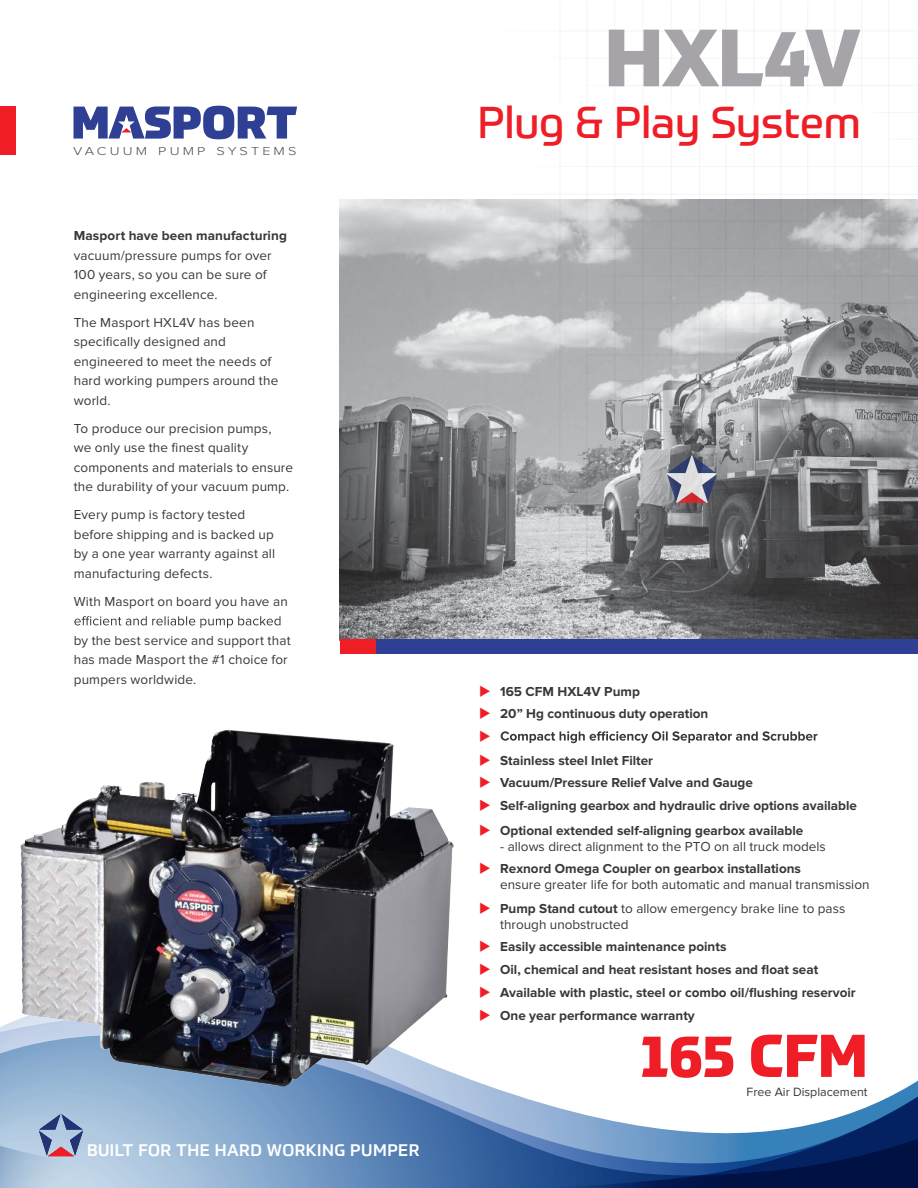
<style>
.page{position:relative;width:918px;height:1188px;background:#fff}
.page>*{position:absolute;margin:0;border:0;box-sizing:border-box;transform-origin:0 0}
.t1{font:800 79.65px "Prometo";letter-spacing:-.015em;color:#a7a4a9}
.t2{font:800 59.1px "Prometo";color:#ef1d26}
.t3{font:43.8px "Prometo";color:#ef1d26}
.t4{font:500 16.5px "Prometo";letter-spacing:.03em;color:#fff}
.t5{font:13.5px/19.5px "Proxima Nova";letter-spacing:.01em;color:#393839}
.t6{font:700 13.5px "Proxima Nova";color:#393839}
.t7{font:12.45px "Proxima Nova";color:#393839}
.t8{font:300 11.85px "Proxima Nova";letter-spacing:.22em;color:#4e4a4a;scale:1.21 1}
.s1{color:#ef1d26}
.s2{font-weight:700}
</style>
<div class="page">
<img style="left:340px;top:200px;width:578px;height:439px">
<svg style="left:0;top:1080px;width:918px;height:108px"></svg>
<div style="left:0;top:106px;width:16px;height:49px;background:#ef1d26"></div>
<hr style="left:502px;top:31px;width:416px;height:1px;background:#f6f5f5">
<hr style="left:543px;top:58px;width:375px;height:1px;background:#f6f5f5">
<hr style="left:573px;top:85px;width:345px;height:1px;background:#f6f5f5">
<hr style="left:871px;top:112px;width:47px;height:1px;background:#f6f5f5">
<hr style="left:888px;top:139px;width:30px;height:1px;background:#f6f5f5">
<hr style="left:524px;top:166px;width:394px;height:1px;background:#f6f5f5">
<hr style="left:512px;top:194px;width:406px;height:1px;background:#f6f5f5">
<hr style="left:519px;top:221px;width:399px;height:1px;background:#f6f5f5">
<hr style="left:861px;top:2px;width:1px;height:650px;background:#f6f5f5">
<hr style="left:834px;top:2px;width:1px;height:649px;background:#f6f5f5">
<hr style="left:807px;top:2px;width:1px;height:649px;background:#f6f5f5">
<hr style="left:781px;top:2px;width:1px;height:650px;background:#f6f5f5">
<hr style="left:754px;top:2px;width:1px;height:649px;background:#f6f5f5">
<hr style="left:726px;top:2px;width:1px;height:650px;background:#f6f5f5">
<hr style="left:699px;top:2px;width:1px;height:650px;background:#f6f5f5">
<hr style="left:671px;top:2px;width:1px;height:649px;background:#f6f5f5">
<hr style="left:642px;top:2px;width:1px;height:649px;background:#f6f5f5">
<hr style="left:615px;top:2px;width:1px;height:637px;background:#f6f5f5">
<hr style="left:587px;top:2px;width:1px;height:637px;background:#f6f5f5">
<hr style="left:560px;top:2px;width:1px;height:636px;background:#f6f5f5">
<svg style="left:74px;top:106px;width:223px;height:33px"></svg>
<hr style="left:889px;top:2px;width:1px;height:650px;background:#f6f5f5">
<hr style="left:549px;top:535px;width:369px;height:1px;background:#f6f5f5">
<hr style="left:627px;top:431px;width:291px;height:1px;background:#f6f5f5">
<hr style="left:709px;top:459px;width:209px;height:1px;background:#f6f5f5">
<hr style="left:643px;top:484px;width:275px;height:1px;background:#f6f5f5">
<hr style="left:593px;top:509px;width:325px;height:1px;background:#f6f5f5">
<hr style="left:634px;top:407px;width:284px;height:1px;background:#f6f5f5">
<hr style="left:591px;top:329px;width:327px;height:1px;background:#f6f5f5">
<hr style="left:589px;top:355px;width:329px;height:1px;background:#f6f5f5">
<hr style="left:586px;top:303px;width:332px;height:1px;background:#f6f5f5">
<hr style="left:584px;top:276px;width:334px;height:1px;background:#f6f5f5">
<hr style="left:544px;top:248px;width:374px;height:1px;background:#f6f5f5">
<hr style="left:620px;top:381px;width:298px;height:1px;background:#f6f5f5">
<hr style="left:536px;top:562px;width:382px;height:1px;background:#f6f5f5">
<hr style="left:614px;top:491px;width:1px;height:86px;background:#f6f5f5">
<hr style="left:586px;top:491px;width:1px;height:86px;background:#f6f5f5">
<hr style="left:559px;top:517px;width:1px;height:60px;background:#f6f5f5">
<div style="left:517px;top:100px;width:360px;height:44px;background:#fff"></div>
<hr style="left:554px;top:585px;width:364px;height:1px;background:#f6f5f5">
<hr style="left:586px;top:612px;width:332px;height:1px;background:#f6f5f5">
<hr style="left:634px;top:560px;width:284px;height:1px;background:#f6f5f5">
<div style="left:376px;top:639px;width:542px;height:15px;background:#2f3f94"></div>
<div style="left:340px;top:639px;width:36px;height:15px;background:#ef1d26"></div>
<svg style="left:74px;top:616px;width:207px;height:12px"></svg>
<svg style="left:667px;top:456px;width:50px;height:47px"></svg>
<svg style="left:39px;top:1155px;width:44px;height:1px"></svg>
<svg style="left:599px;top:731px;width:219px;height:12px"></svg>
<img style="left:0;top:730px;width:599px;height:425px">
<svg style="left:480px;top:731px;width:10px;height:11px"></svg>
<p class="t8" style="left:73px;top:145px;width:186px">VACUUM PUMP SYSTEMS</p>
<p class="t6" style="left:74px;top:228px;width:215px">Masport have been manufacturing</p>
<p class="t5" style="left:74px;top:246px;width:199px">vacuum/pressure pumps for over<br>100 years, so you can be sure of engineering excellence.</p>
<p class="t5" style="left:74px;top:313px;width:206px">The Masport HXL4V has been specifically designed and engineered to meet the needs of hard working pumpers around the world.</p>
<p class="t5" style="left:74px;top:419px;width:221px">To produce our precision pumps,<br>we only use the finest quality components and materials to ensure the durability of your vacuum pump.</p>
<p class="t5" style="left:74px;top:505px;width:203px">Every pump is factory tested before shipping and is backed up by a one year warranty against all manufacturing defects.</p>
<p class="t5" style="left:74px;top:592px;width:215px">With Masport on board you have an</p>
<p class="t5" style="left:74px;top:631px;width:218px">by the best service and support that has made Masport the #1 choice for pumpers worldwide.</p>
<p class="t4" style="left:87px;top:1140px;width:334px">BUILT FOR THE HARD WORKING PUMPER</p>
<h1 class="t1" style="left:605px;top:7px;width:258px">HXL4V</h1>
<h3 class="t3" style="left:477px;top:95px;width:385px">Plug &amp; Play System</h3>
<p class="t6" style="left:479px;top:683px;width:162px"><span class="s1">◆</span> 165 CFM HXL4V Pump</p>
<p class="t6" style="left:479px;top:706px;width:231px"><span class="s1">◆</span> 20” Hg continuous duty operation</p>
<p class="t6" style="left:479px;top:752px;width:175px"><span class="s1">◆</span> Stainless steel Inlet Filter</p>
<p class="t6" style="left:479px;top:775px;width:275px"><span class="s1">◆</span> Vacuum/Pressure Relief Valve and Gauge</p>
<p class="t6" style="left:479px;top:798px;width:379px"><span class="s1">◆</span> Self-aligning gearbox and hydraulic drive options available</p>
<p class="t6" style="left:479px;top:822px;width:326px"><span class="s1">◆</span> Optional extended self-aligning gearbox available</p>
<p class="t5" style="left:500px;top:837px;width:327px">- allows direct alignment to the PTO on all truck models</p>
<p class="t5" style="left:500px;top:861px;width:371px;line-height:16.2px;text-indent:-21px"><span class="s1">◆</span> <span class="s2">Rexnord Omega Coupler on gearbox installations<br></span>ensure greater life for both automatic and manual transmission</p>
<p class="t5" style="left:500px;top:900px;width:347px;line-height:16.2px;text-indent:-21px"><span class="s1">◆</span> <span class="s2">Pump Stand cutout</span> to allow emergency brake line to pass through unobstructed</p>
<p class="t6" style="left:479px;top:939px;width:249px"><span class="s1">◆</span> Easily accessible maintenance points</p>
<p class="t6" style="left:479px;top:962px;width:341px"><span class="s1">◆</span> Oil, chemical and heat resistant hoses and float seat</p>
<p class="t6" style="left:479px;top:984px;width:378px"><span class="s1">◆</span> Available with plastic, steel or combo oil/flushing reservoir</p>
<p class="t6" style="left:479px;top:1007px;width:217px"><span class="s1">◆</span> One year performance warranty</p>
<h2 class="t2" style="left:641px;top:1018px;width:228px">165 CFM</h2>
<p class="t7" style="left:747px;top:1085px;width:123px">Free Air Displacement</p>
</div>
